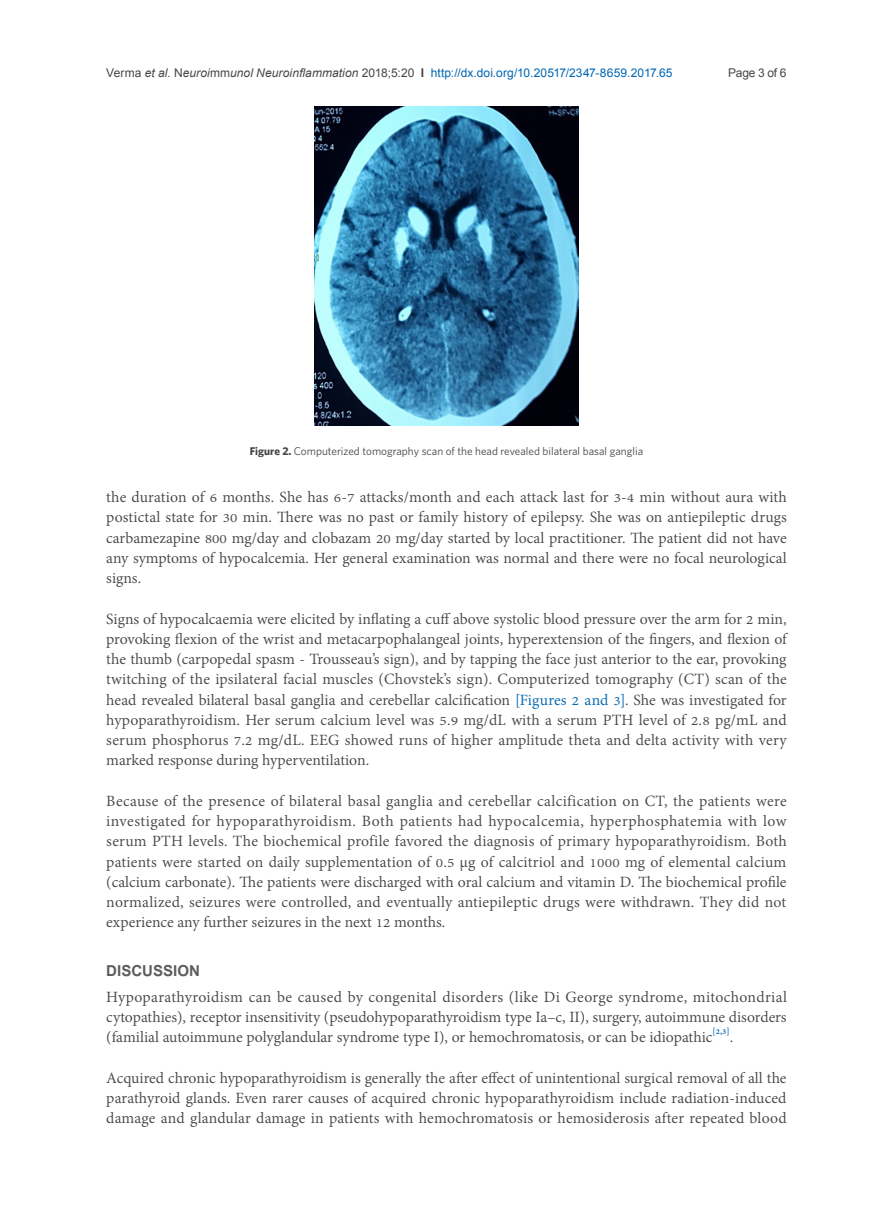
<style>
.page{position:relative;width:893px;height:1212px;background:#fff}
.page>*{position:absolute;margin:0;border:0;box-sizing:border-box;transform-origin:0 0}
.t1{font:700 21px "Utsaah";color:#5d5d5e}
.t2{font:19.2px/20.2px "Adobe Thai";color:#484648;text-align:justify}
.t3{font:12px "Arial";letter-spacing:.01em;color:#0166b3}
.t4{font:12px "Arial";letter-spacing:-.025em;color:#484648}
.t5{font:11.25px "Whitney";color:#484648}
.s1{color:#484648}
.s2{font-style:italic;color:#484648}
.s3{font-weight:700;color:#484648}
.s4{font-weight:700}
.s5{color:#0166b3}
</style>
<div class="page">
<img style="left:315px;top:106px;width:263px;height:319px">
<p class="t3" style="left:106px;top:65px;width:568px"><span class="s1">Verma</span> <span class="s2">et al.</span> <span class="s1">N</span><span class="s2">euroi</span><span class="s1">mm</span><span class="s2">unol Neuroinflammation</span> <span class="s1">2018;5:20</span> <span class="s3">I</span> http://dx.doi.org/10.20517/2347-8659.2017.65</p>
<p class="t4" style="left:728px;top:65px;width:60px">Page 3 of 6</p>
<p class="t5" style="left:250px;top:444px;width:395px"><span class="s4">Figure 2.</span> Computerized tomography scan of the head revealed bilateral basal ganglia</p>
<p class="t2" style="left:106px;top:485px;width:682px">the duration of 6 months. She has 6-7 attacks/month and each attack last for 3-4 min without aura with postictal state for 30 min. There was no past or family history of epilepsy. She was on antiepileptic drugs carbamezapine 800 mg/day and clobazam 20 mg/day started by local practitioner. The patient did not have any symptoms of hypocalcemia. Her general examination was normal and there were no focal neurological signs.</p>
<p class="t2" style="left:106px;top:607px;width:682px">Signs of hypocalcaemia were elicited by inflating a cuff above systolic blood pressure over the arm for 2 min, provoking flexion of the wrist and metacarpophalangeal joints, hyperextension of the fingers, and flexion of the thumb (carpopedal spasm - Trousseau’s sign), and by tapping the face just anterior to the ear, provoking twitching of the ipsilateral facial muscles (Chovstek’s sign). Computerized tomography (CT) scan of the head revealed bilateral basal ganglia and cerebellar calcification <span class="s5">[Figures 2 and 3]</span>. She was investigated for hypoparathyroidism. Her serum calcium level was 5.9 mg/dL with a serum PTH level of 2.8 pg/mL and serum phosphorus 7.2 mg/dL. EEG showed runs of higher amplitude theta and delta activity with very marked response during hyperventilation.</p>
<p class="t2" style="left:106px;top:789px;width:682px">Because of the presence of bilateral basal ganglia and cerebellar calcification on CT, the patients were investigated for hypoparathyroidism. Both patients had hypocalcemia, hyperphosphatemia with low serum PTH levels. The biochemical profile favored the diagnosis of primary hypoparathyroidism. Both patients were started on daily supplementation of 0.5 µg of calcitriol and 1000 mg of elemental calcium (calcium carbonate). The patients were discharged with oral calcium and vitamin D. The biochemical profile normalized, seizures were controlled, and eventually antiepileptic drugs were withdrawn. They did not experience any further seizures in the next 12 months.</p>
<p class="t1" style="left:106px;top:960px;width:95px">DISCUSSION</p>
<p class="t2" style="left:106px;top:985px;width:682px">Hypoparathyroidism can be caused by congenital disorders (like Di George syndrome, mitochondrial cytopathies), receptor insensitivity (pseudohypoparathyroidism type Ia–c, II), surgery, autoimmune disorders (familial autoimmune polyglandular syndrome type I), or hemochromatosis, or can be idiopathic<sup>[2,3]</sup>.</p>
<p class="t2" style="left:106px;top:1066px;width:682px">Acquired chronic hypoparathyroidism is generally the after effect of unintentional surgical removal of all the parathyroid glands. Even rarer causes of acquired chronic hypoparathyroidism include radiation-induced damage and glandular damage in patients with hemochromatosis or hemosiderosis after repeated blood</p>
</div>
